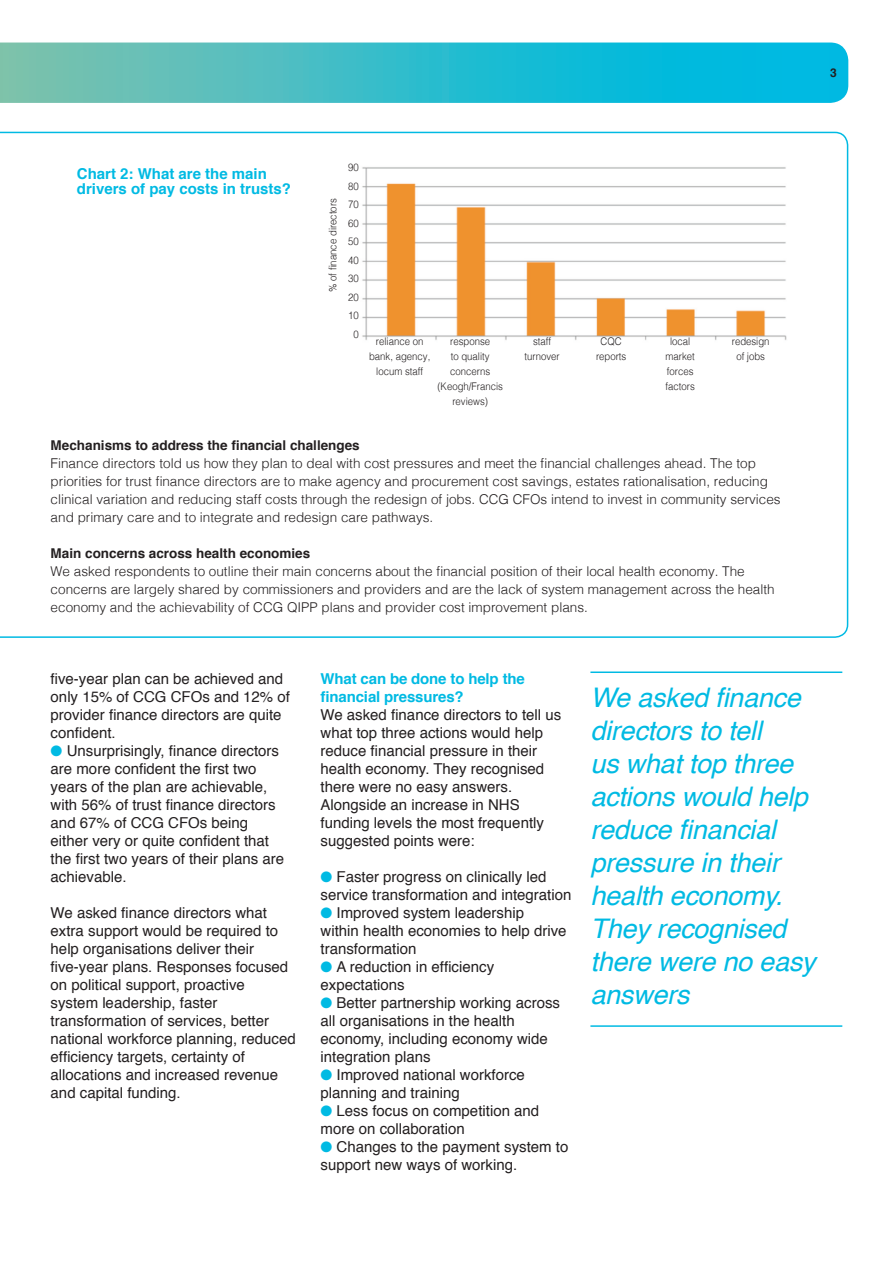
<style>
.page{position:relative;width:893px;height:1263px;background:#fff}
.page>*{position:absolute;margin:0;border:0;box-sizing:border-box;transform-origin:0 0}
.t1{font:italic 27px/33px "Helvetica";letter-spacing:-.01em;color:#00bae3}
.t2{font:15px/18px "Helvetica";color:#231f20}
.t3{font:700 15px/18px "Helvetica";color:#00bae3}
.t4{font:300 13.5px/18px "Helvetica";color:#231f20}
.t5{font:700 13.5px "Helvetica";color:#231f20}
.t6{font:700 12px "Helvetica";color:#231f20}
.t7{font:300 10.5px "Helvetica";color:#231f20;scale:.91 1}
.s1{color:#00bae3}
</style>
<div class="page">
<svg style="left:0;top:43px;width:848px;height:60px;background:#33bdcb"></svg>
<svg style="left:0;top:132px;width:848px;height:506px"></svg>
<img style="left:360px;top:165px;width:427px;height:177px">
<hr style="left:590px;top:671px;width:252px;height:2px;background:#00bae3">
<hr style="left:590px;top:1025px;width:252px;height:2px;background:#00bae3">
<p class="t6" style="left:830px;top:63px;width:8px">3</p>
<p class="t3" style="left:77px;top:165px;width:192px">Chart 2: What are the main</p>
<p class="t3" style="left:77px;top:180px;width:216px">drivers of pay costs in trusts?</p>
<p class="t7" style="left:324px;top:292px;width:105px;rotate:-90deg">% of finance directors</p>
<p class="t7" style="left:348px;top:159px;width:13px">90</p>
<p class="t7" style="left:348px;top:177px;width:13px">80</p>
<p class="t7" style="left:348px;top:196px;width:13px">70</p>
<p class="t7" style="left:348px;top:214px;width:13px">60</p>
<p class="t7" style="left:348px;top:233px;width:13px">50</p>
<p class="t7" style="left:348px;top:251px;width:13px">40</p>
<p class="t7" style="left:348px;top:270px;width:13px">30</p>
<p class="t7" style="left:348px;top:288px;width:13px">20</p>
<p class="t7" style="left:348px;top:307px;width:13px">10</p>
<p class="t7" style="left:354px;top:325px;width:7px">0</p>
<p class="t7" style="left:376px;top:333px;width:54px">reliance on</p>
<p class="t7" style="left:450px;top:333px;width:45px">response</p>
<p class="t7" style="left:533px;top:333px;width:21px">staff</p>
<p class="t7" style="left:601px;top:333px;width:25px">CQC</p>
<p class="t7" style="left:670px;top:333px;width:24px">local</p>
<p class="t7" style="left:732px;top:333px;width:43px">redesign</p>
<p class="t7" style="left:369px;top:347px;width:69px">bank, agency,</p>
<p class="t7" style="left:451px;top:347px;width:44px">to quality</p>
<p class="t7" style="left:525px;top:347px;width:40px">turnover</p>
<p class="t7" style="left:596px;top:347px;width:35px">reports</p>
<p class="t7" style="left:665px;top:347px;width:34px">market</p>
<p class="t7" style="left:736px;top:347px;width:33px">of jobs</p>
<p class="t7" style="left:376px;top:362px;width:53px">locum staff</p>
<p class="t7" style="left:450px;top:362px;width:45px">concerns</p>
<p class="t7" style="left:667px;top:362px;width:31px">forces</p>
<p class="t7" style="left:437px;top:377px;width:74px">(Keogh/Francis</p>
<p class="t7" style="left:665px;top:377px;width:34px">factors</p>
<p class="t7" style="left:452px;top:392px;width:41px">reviews)</p>
<p class="t5" style="left:51px;top:434px;width:311px">Mechanisms to address the financial challenges</p>
<p class="t4" style="left:51px;top:453px;width:732px">Finance directors told us how they plan to deal with cost pressures and meet the financial challenges ahead. The top priorities for trust finance directors are to make agency and procurement cost savings, estates rationalisation, reducing clinical variation and reducing staff costs through the redesign of jobs. CCG CFOs intend to invest in community services and primary care and to integrate and redesign care pathways.</p>
<p class="t5" style="left:51px;top:542px;width:261px">Main concerns across health economies</p>
<p class="t4" style="left:51px;top:561px;width:726px">We asked respondents to outline their main concerns about the financial position of their local health economy. The concerns are largely shared by commissioners and providers and are the lack of system management across the health economy and the achievability of CCG QIPP plans and provider cost improvement plans.</p>
<p class="t2" style="left:51px;top:670px;width:241px">five-year plan can be achieved and only 15% of CCG CFOs and 12% of provider finance directors are quite confident.</p>
<p class="t2" style="left:51px;top:742px;width:230px"><span class="s1">●</span> Unsurprisingly, finance directors are more confident the first two</p>
<p class="t2" style="left:51px;top:778px;width:218px">years of the plan are achievable,</p>
<p class="t2" style="left:51px;top:796px;width:235px">with 56% of trust finance directors and 67% of CCG CFOs being either very or quite confident that the first two years of their plans are achievable.</p>
<p class="t2" style="left:51px;top:904px;width:229px">We asked finance directors what extra support would be required to help organisations deliver their</p>
<p class="t2" style="left:51px;top:958px;width:239px">five-year plans. Responses focused on political support, proactive</p>
<p class="t2" style="left:51px;top:994px;width:247px">system leadership, faster transformation of services, better national workforce planning, reduced efficiency targets, certainty of allocations and increased revenue and capital funding.</p>
<p class="t3" style="left:321px;top:670px;width:206px">What can be done to help the financial pressures?</p>
<p class="t2" style="left:321px;top:706px;width:242px">We asked finance directors to tell us what top three actions would help reduce financial pressure in their health economy. They recognised there were no easy answers.<br>Alongside an increase in NHS funding levels the most frequently suggested points were:</p>
<p class="t2" style="left:321px;top:868px;width:252px"><span class="s1">●</span> Faster progress on clinically led service transformation and integration</p>
<p class="t2" style="left:321px;top:904px;width:247px"><span class="s1">●</span> Improved system leadership<br>within health economies to help drive transformation</p>
<p class="t2" style="left:321px;top:958px;width:175px"><span class="s1">●</span> A reduction in efficiency expectations</p>
<p class="t2" style="left:321px;top:994px;width:241px"><span class="s1">●</span> Better partnership working across all organisations in the health economy, including economy wide integration plans</p>
<p class="t2" style="left:321px;top:1066px;width:206px"><span class="s1">●</span> Improved national workforce planning and training</p>
<p class="t2" style="left:321px;top:1102px;width:220px"><span class="s1">●</span> Less focus on competition and more on collaboration</p>
<p class="t2" style="left:321px;top:1138px;width:249px"><span class="s1">●</span> Changes to the payment system to support new ways of working.</p>
<p class="t1" style="left:590px;top:682px;width:227px">We asked finance directors to tell<br>us what top three actions would help reduce financial pressure in their health economy.<br>They recognised there were no easy answers</p>
</div>
